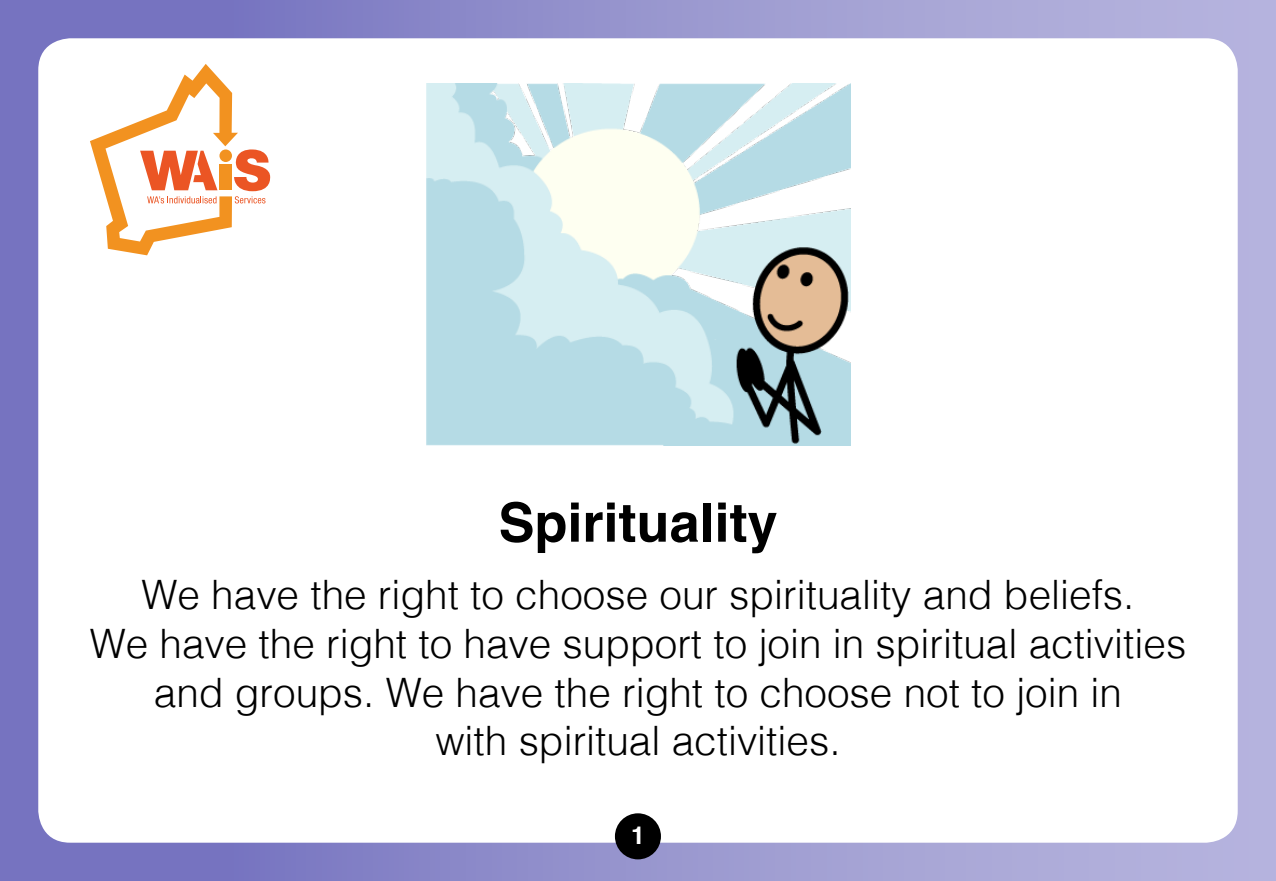
<style>
.page{position:relative;width:1276px;height:881px;background:#fff}
.page>*{position:absolute;margin:0;border:0;box-sizing:border-box;transform-origin:0 0}
.t1{font:700 54px "Helvetica";color:#000}
.t2{font:300 40.5px/48.6px "Helvetica";color:#000;text-align:center}
.t3{font:700 24.75px "Helvetica";color:#fff}
</style>
<div class="page">
<div style="left:0;top:0;width:1276px;height:880px;background:linear-gradient(to right,#716ebd,#bcbbe0)"></div>
<div style="left:38px;top:38px;width:1199px;height:804px;background:#fff;border-radius:32px"></div>
<svg style="left:90px;top:64px;width:181px;height:191px"></svg>
<img style="left:426px;top:83px;width:424px;height:362px">
<div style="left:615px;top:813px;width:46px;height:46px;background:#000;border-radius:50%"></div>
<h1 class="t1" style="left:498px;top:479px;width:281px">Spirituality</h1>
<h2 class="t2" style="left:90px;top:567px;width:1098px">We have the right to choose our spirituality and beliefs.<br>We have the right to have support to join in spiritual activities and groups. We have the right to choose not to join in<br>with spiritual activities.</h2>
<p class="t3" style="left:631px;top:814px;width:15px">1</p>
</div>
